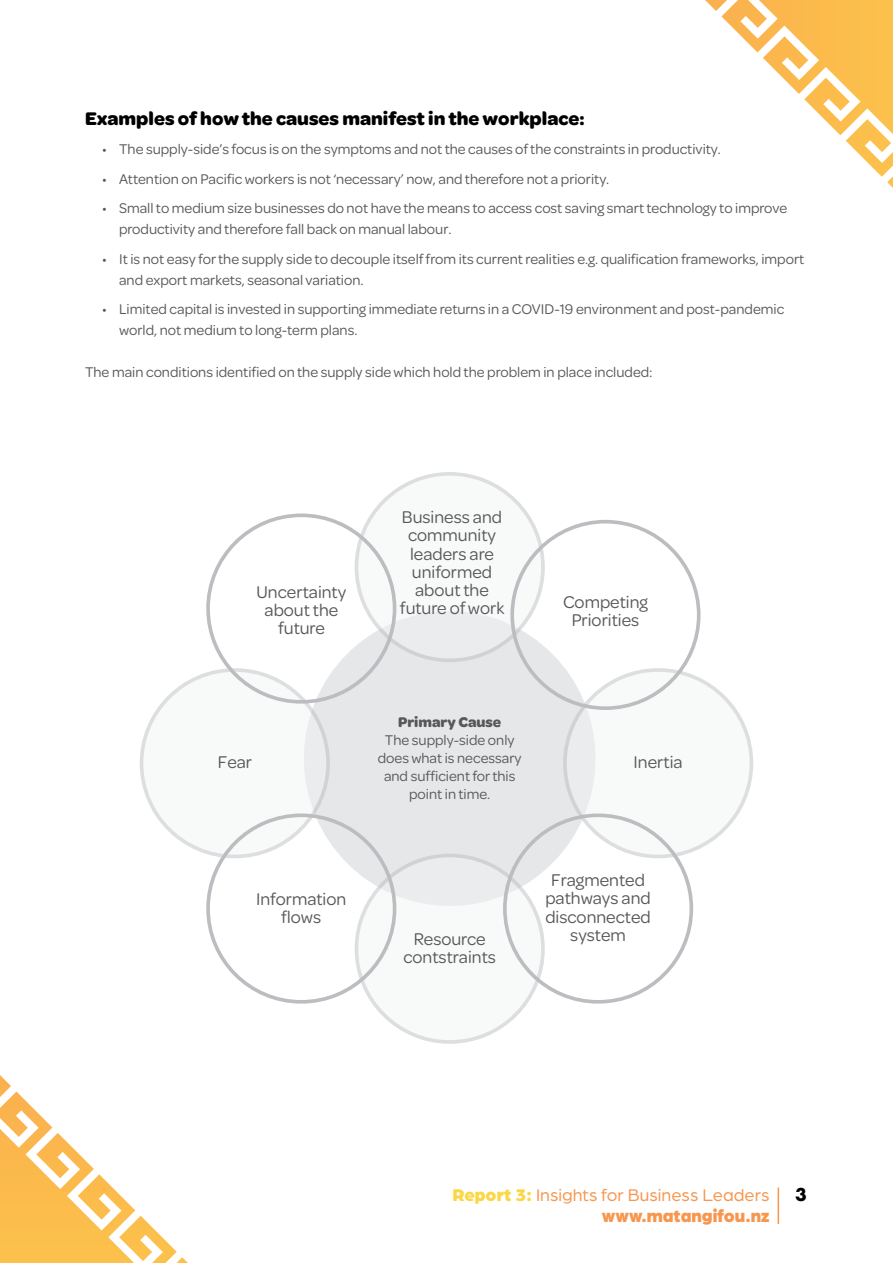
<style>
.page{position:relative;width:893px;height:1263px;background:#fff}
.page>*{position:absolute;margin:0;border:0;box-sizing:border-box;transform-origin:0 0}
.sub-title_3{font:700 19.5px "Omnes";color:#000}
.t1{font:700 19.5px "Futura PT";color:#000}
.Content{font:18.15px/18.1px "Omnes";color:#57585a;text-align:center}
.Content_Style{font:18.15px/18.1px "Omnes";color:#57585a;text-align:center}
.t2{font:18px "Arboria";color:#f7974f}
.t3{font:900 18px "Arboria";color:#f7974f}
.Content-2{font:15px/21px "Omnes";color:#57585a}
.Content-3{font:700 15px "Omnes";color:#57585a}
.s1{font-weight:900;color:#fcd745}
</style>
<div class="page">
<svg style="left:705px;top:0;width:188px;height:188px"></svg>
<svg style="left:0;top:1075px;width:188px;height:188px"></svg>
<hr style="left:778px;top:1187px;width:1px;height:37px;background:#f7974f">
<div style="left:304px;top:611px;width:291px;height:295px;background:#e6e7e9;border-radius:50%"></div>
<svg style="left:355px;top:472px;width:190px;height:190px"></svg>
<svg style="left:355px;top:854px;width:190px;height:190px"></svg>
<div style="left:563px;top:668px;width:190px;height:190px;background:#f2f3f4;border:4px solid #bcbdc0;border-radius:50%"></div>
<div style="left:140px;top:668px;width:190px;height:190px;background:#f2f3f4;border:4px solid #bcbdc0;border-radius:50%"></div>
<div style="left:510px;top:520px;width:190px;height:190px;border:4px solid #bcbdc0;border-radius:50%"></div>
<div style="left:503px;top:813px;width:190px;height:191px;border:4px solid #bcbdc0;border-radius:50%"></div>
<div style="left:206px;top:813px;width:190px;height:191px;border:4px solid #bcbdc0;border-radius:50%"></div>
<div style="left:206px;top:513px;width:190px;height:191px;border:4px solid #bcbdc0;border-radius:50%"></div>
<p class="sub-title_3" style="left:85px;top:105px;width:501px">Examples of how the causes manifest in the workplace:</p>
<p class="Content-2" style="left:102px;top:138px;width:620px">• The supply-side’s focus is on the symptoms and not the causes of the constraints in productivity.</p>
<p class="Content-2" style="left:102px;top:167px;width:509px">• Attention on Pacific workers is not ‘necessary’ now, and therefore not a priority.</p>
<p class="Content-2" style="left:119px;top:197px;width:670px;text-indent:-17px">• Small to medium size businesses do not have the means to access cost saving smart technology to improve productivity and therefore fall back on manual labour.</p>
<p class="Content-2" style="left:119px;top:248px;width:687px;text-indent:-17px">• It is not easy for the supply side to decouple itself from its current realities e.g. qualification frameworks, import and export markets, seasonal variation.</p>
<p class="Content-2" style="left:119px;top:298px;width:667px;text-indent:-17px">• Limited capital is invested in supporting immediate returns in a COVID-19 environment and post-pandemic world, not medium to long-term plans.</p>
<p class="Content-2" style="left:85px;top:361px;width:569px">The main conditions identified on the supply side which hold the problem in place included:</p>
<p class="Content" style="left:257px;top:582px;width:91px">Uncertainty about the future</p>
<p class="Content_Style" style="left:400px;top:507px;width:106px">Business and community leaders are uniformed about the future of work</p>
<p class="Content" style="left:563px;top:592px;width:86px">Competing<br>Priorities</p>
<p class="Content-3" style="left:398px;top:712px;width:105px">Primary Cause</p>
<p class="Content-2" style="left:378px;top:730px;width:145px;line-height:18px;text-align:center">The supply-side only does what is necessary and sufficient for this point in time.</p>
<p class="Content" style="left:218px;top:751px;width:36px">Fear</p>
<p class="Content" style="left:634px;top:751px;width:51px">Inertia</p>
<p class="Content" style="left:256px;top:889px;width:92px">Information flows</p>
<p class="Content" style="left:414px;top:929px;width:74px">Resource</p>
<p class="Content" style="left:403px;top:947px;width:94px">contstraints</p>
<p class="Content" style="left:545px;top:870px;width:107px">Fragmented pathways and disconnected system</p>
<p class="t2" style="left:452px;top:1183px;width:318px"><span class="s1">Report 3:</span> Insights for Business Leaders</p>
<h1 class="t1" style="left:795px;top:1182px;width:13px">3</h1>
<p class="t3" style="left:602px;top:1203px;width:169px">www.matangifou.nz</p>
</div>
